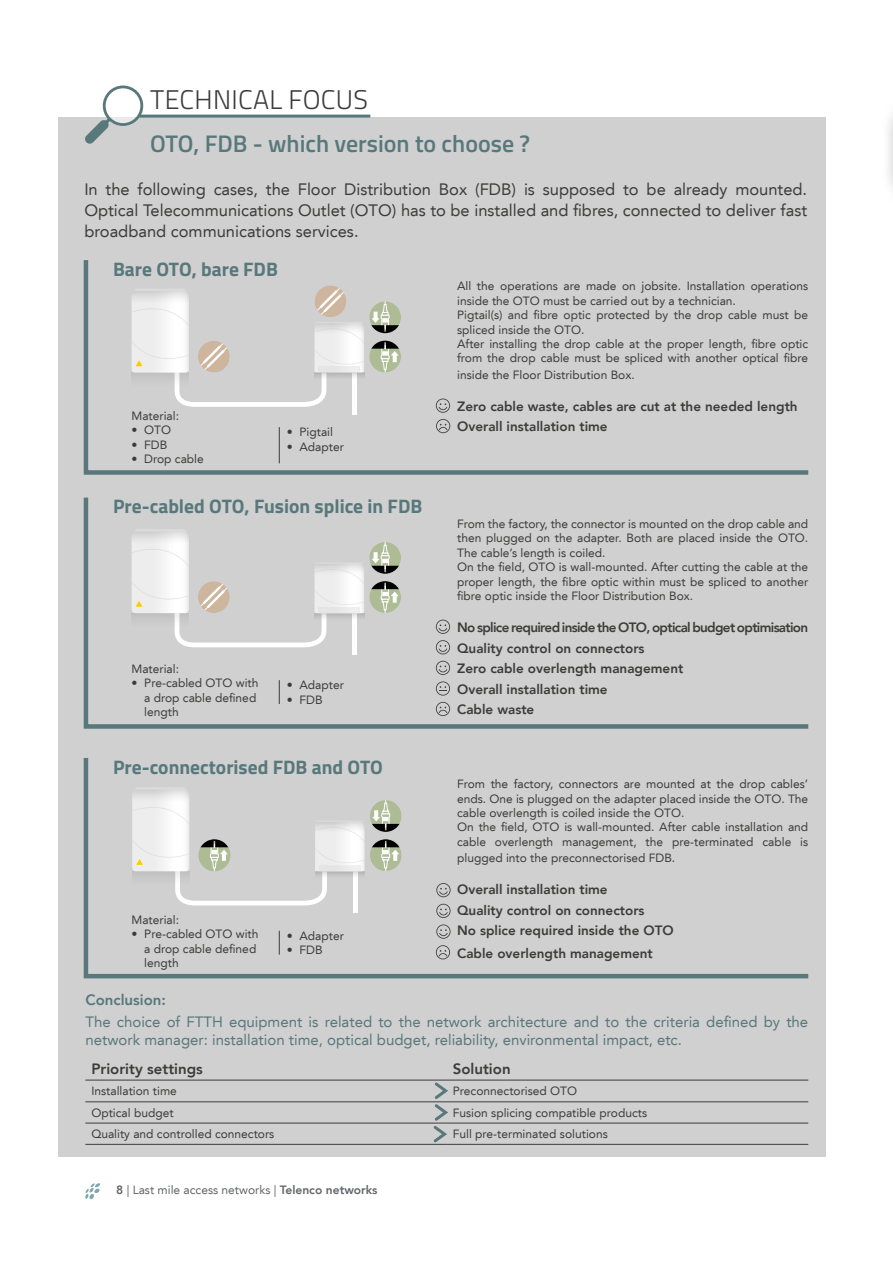
<style>
.page{position:relative;width:893px;height:1263px;background:#fff}
.page>*{position:absolute;margin:0;border:0;box-sizing:border-box;transform-origin:0 0}
.t1{font:300 27px "Titillium Web";letter-spacing:.01em;color:#3c3c3b}
.t2{font:600 24px "Titillium Web";color:#58787c}
.t3{font:700 19.5px "Titillium Web";color:#58787c}
.t4{font:16.5px/21px "Avenir LT";color:#3c3c3b;text-align:justify}
.t5{font:15px/18px "Avenir LT";color:#58787c}
.t6{font:800 15px "Avenir LT";color:#3c3c3b}
.t7{font:800 15px "Avenir LT";color:#58787c}
.t8{font:800 13.5px/20.4px "Avenir LT";color:#3c3c3b}
.t9{font:12px/14.4px "Avenir LT";color:#3c3c3b}
.t10{font:12px "Avenir LT";color:#636569}
.s1{font-weight:800}
</style>
<div class="page">
<svg style="left:85px;top:1183px;width:15px;height:16px"></svg>
<div style="left:58px;top:117px;width:768px;height:1040px;background:#d0d0d0"></div>
<svg style="left:85px;top:86px;width:58px;height:58px"></svg>
<hr style="left:139px;top:115px;width:231px;height:3px;background:#58787c">
<div style="left:882px;top:99px;width:11px;height:106px;background:#000;opacity:.52"></div>
<hr style="left:892px;top:115px;width:1px;height:68px;background:#8e273a">
<svg style="left:83px;top:260px;width:726px;height:215px"></svg>
<svg style="left:83px;top:758px;width:726px;height:221px"></svg>
<svg style="left:83px;top:497px;width:726px;height:232px"></svg>
<hr style="left:279px;top:427px;width:1px;height:36px;background:#3c3c3b">
<svg style="left:279px;top:931px;width:1px;height:23px"></svg>
<svg style="left:279px;top:680px;width:1px;height:24px"></svg>
<hr style="left:85px;top:1080px;width:362px;height:1px;background:#3c3c3b">
<hr style="left:447px;top:1080px;width:361px;height:1px;background:#3c3c3b">
<hr style="left:85px;top:1101px;width:362px;height:1px;background:#3c3c3b">
<hr style="left:447px;top:1101px;width:361px;height:1px;background:#3c3c3b">
<hr style="left:85px;top:1123px;width:362px;height:1px;background:#3c3c3b">
<hr style="left:447px;top:1123px;width:361px;height:1px;background:#3c3c3b">
<hr style="left:85px;top:1144px;width:362px;height:1px;background:#3c3c3b">
<hr style="left:447px;top:1144px;width:361px;height:1px;background:#3c3c3b">
<svg style="left:431px;top:1080px;width:20px;height:65px"></svg>
<svg style="left:436px;top:883px;width:15px;height:14px"></svg>
<svg style="left:436px;top:904px;width:15px;height:14px"></svg>
<svg style="left:436px;top:924px;width:15px;height:15px"></svg>
<svg style="left:436px;top:620px;width:14px;height:14px"></svg>
<svg style="left:436px;top:640px;width:14px;height:14px"></svg>
<svg style="left:436px;top:661px;width:14px;height:14px"></svg>
<svg style="left:436px;top:398px;width:14px;height:15px"></svg>
<svg style="left:436px;top:945px;width:14px;height:14px"></svg>
<svg style="left:436px;top:702px;width:14px;height:14px"></svg>
<svg style="left:436px;top:419px;width:14px;height:14px"></svg>
<svg style="left:436px;top:681px;width:14px;height:15px"></svg>
<h1 class="t1" style="left:150px;top:80px;width:219px">TECHNICAL FOCUS</h1>
<h2 class="t2" style="left:150px;top:125px;width:381px">OTO, FDB - which version to choose ?</h2>
<h3 class="t4" style="left:84px;top:178px;width:724px">In the following cases, the Floor Distribution Box (FDB) is supposed to be already mounted.<br>Optical Telecommunications Outlet (OTO) has to be installed and fibres, connected to deliver fast broadband communications services.</h3>
<h3 class="t3" style="left:113px;top:254px;width:166px">Bare OTO, bare FDB</h3>
<p class="t9" style="left:132px;top:409px;width:49px">Material:</p>
<p class="t9" style="left:132px;top:423px;width:41px">• OTO</p>
<p class="t9" style="left:132px;top:437px;width:37px">• FDB</p>
<p class="t9" style="left:132px;top:452px;width:74px">• Drop cable</p>
<p class="t9" style="left:287px;top:425px;width:48px">• Pigtail</p>
<p class="t9" style="left:287px;top:439px;width:59px">• Adapter</p>
<h3 class="t3" style="left:113px;top:492px;width:311px">Pre-cabled OTO, Fusion splice in FDB</h3>
<p class="t9" style="left:132px;top:662px;width:49px">Material:</p>
<p class="t9" style="left:144px;top:676px;width:116px;text-indent:-13px">• Pre-cabled OTO with a drop cable defined length</p>
<p class="t9" style="left:287px;top:678px;width:59px">• Adapter</p>
<p class="t9" style="left:287px;top:692px;width:37px">• FDB</p>
<h3 class="t3" style="left:113px;top:752px;width:271px">Pre-connectorised FDB and OTO</h3>
<p class="t9" style="left:132px;top:912px;width:49px">Material:</p>
<p class="t9" style="left:144px;top:927px;width:116px;text-indent:-13px">• Pre-cabled OTO with a drop cable defined length</p>
<p class="t9" style="left:287px;top:928px;width:59px">• Adapter</p>
<p class="t9" style="left:287px;top:943px;width:37px">• FDB</p>
<p class="t9" style="left:457px;top:279px;width:353px">All the operations are made on jobsite. Installation operations inside the OTO must be carried out by a technician.<br>Pigtail(s) and fibre optic protected by the drop cable must be spliced inside the OTO.<br>After installing the drop cable at the proper length, fibre optic from the drop cable must be spliced with another optical fibre</p>
<p class="t9" style="left:457px;top:367px;width:179px">inside the Floor Distribution Box.</p>
<p class="t8" style="left:457px;top:396px;width:342px">Zero cable waste, cables are cut at the needed length<br>Overall installation time</p>
<p class="t9" style="left:457px;top:517px;width:353px">From the factory, the connector is mounted on the drop cable and then plugged on the adapter. Both are placed inside the OTO.<br>The cable’s length is coiled.<br>On the field, OTO is wall-mounted. After cutting the cable at the proper length, the fibre optic within must be spliced to another fibre optic inside the Floor Distribution Box.</p>
<p class="t8" style="left:457px;top:617px;width:353px">No splice required inside the OTO, optical budget optimisation Quality control on connectors<br>Zero cable overlength management<br>Overall installation time<br>Cable waste</p>
<p class="t9" style="left:457px;top:777px;width:353px">From the factory, connectors are mounted at the drop cables’ ends. One is plugged on the adapter placed inside the OTO. The cable overlength is coiled inside the OTO.<br>On the field, OTO is wall-mounted. After cable installation and cable overlength management, the pre-terminated cable is</p>
<p class="t9" style="left:457px;top:851px;width:220px">plugged into the preconnectorised FDB.</p>
<p class="t8" style="left:457px;top:880px;width:218px">Overall installation time<br>Quality control on connectors<br>No splice required inside the OTO</p>
<p class="t8" style="left:457px;top:943px;width:197px">Cable overlength management</p>
<p class="t7" style="left:85px;top:991px;width:82px">Conclusion:</p>
<p class="t5" style="left:85px;top:1013px;width:724px">The choice of FTTH equipment is related to the network architecture and to the criteria defined by the network manager: installation time, optical budget, reliability, environmental impact, etc.</p>
<p class="t6" style="left:91px;top:1060px;width:113px">Priority settings</p>
<p class="t6" style="left:453px;top:1060px;width:59px">Solution</p>
<p class="t9" style="left:91px;top:1084px;width:87px">Installation time</p>
<p class="t9" style="left:453px;top:1084px;width:126px">Preconnectorised OTO</p>
<p class="t9" style="left:91px;top:1105px;width:84px">Optical budget</p>
<p class="t9" style="left:453px;top:1105px;width:196px">Fusion splicing compatible products</p>
<p class="t9" style="left:91px;top:1127px;width:185px">Quality and controlled connectors</p>
<p class="t9" style="left:453px;top:1127px;width:156px">Full pre-terminated solutions</p>
<p class="t10" style="left:116px;top:1183px;width:263px"><span class="s1">8</span> | Last mile access networks | <span class="s1">Telenco networks</span></p>
</div>
